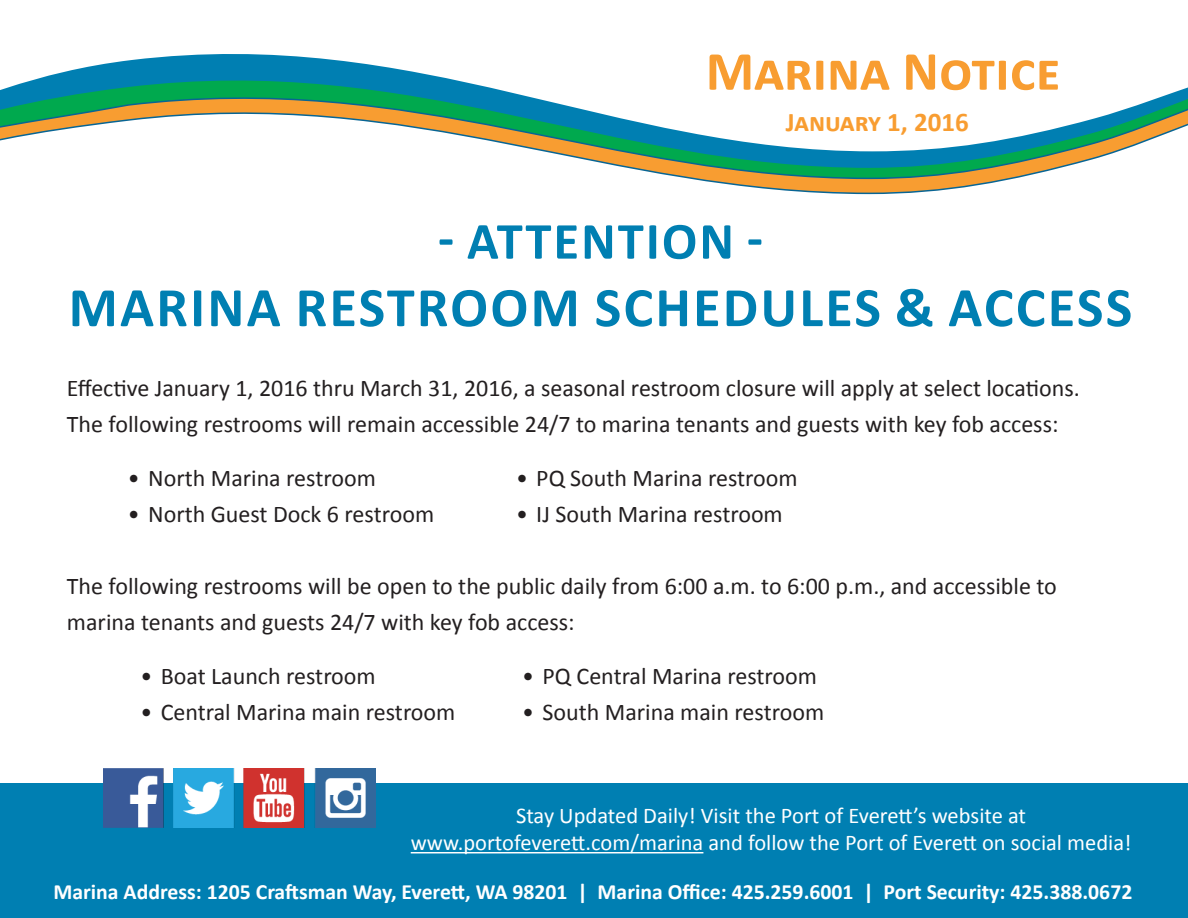
<style>
.page{position:relative;width:1188px;height:918px;background:#fff}
.page>*{position:absolute;margin:0;border:0;box-sizing:border-box;transform-origin:0 0}
.t1{font:700 56.25px "Calibri";letter-spacing:.04em;color:#007fb2}
.t2{font:700 55.5px "Calibri";color:#f89d31}
.t3{font:700 52.5px "Calibri";letter-spacing:.04em;color:#007fb2}
.t4{font:700 27px "Calibri";color:#f89d31}
.t5{font:24px/36px "Calibri";color:#231f20}
.t6{font:22.5px/27px "Calibri";color:#fff;text-align:center}
.t7{font:700 21.75px "Calibri";color:#fff}
</style>
<div class="page">
<div style="left:0;top:783px;width:1188px;height:135px;background:#007fb2"></div>
<svg style="left:73px;top:54px;width:330px;height:16px;fill:#007fb2"></svg>
<svg style="left:0;top:70px;width:1188px;height:125px"></svg>
<hr style="left:411px;top:852px;width:292px;height:1px;background:#fff">
<img style="left:104px;top:769px;width:271px;height:59px">
<p class="t2" style="left:706px;top:36px;width:356px">Marina Notice</p>
<p class="t4" style="left:786px;top:105px;width:184px">January 1, 2016</p>
<p class="t3" style="left:438px;top:208px;width:326px">- ATTENTION -</p>
<p class="t1" style="left:69px;top:272px;width:1065px">MARINA RESTROOM SCHEDULES &amp; ACCESS</p>
<p class="t5" style="left:67px;top:370px;width:1014px">Effective January 1, 2016 thru March 31, 2016, a seasonal restroom closure will apply at select locations.<br>The following restrooms will remain accessible 24/7 to marina tenants and guests with key fob access:</p>
<p class="t5" style="left:128px;top:460px;width:249px">• North Marina restroom</p>
<p class="t5" style="left:128px;top:496px;width:308px">• North Guest Dock 6 restroom</p>
<p class="t5" style="left:516px;top:460px;width:283px">• PQ South Marina restroom</p>
<p class="t5" style="left:516px;top:496px;width:268px">• IJ South Marina restroom</p>
<p class="t5" style="left:67px;top:568px;width:991px">The following restrooms will be open to the public daily from 6:00 a.m. to 6:00 p.m., and accessible to marina tenants and guests 24/7 with key fob access:</p>
<p class="t5" style="left:141px;top:658px;width:237px">• Boat Launch restroom</p>
<p class="t5" style="left:141px;top:694px;width:316px">• Central Marina main restroom</p>
<p class="t5" style="left:522px;top:658px;width:296px">• PQ Central Marina restroom</p>
<p class="t5" style="left:522px;top:694px;width:303px">• South Marina main restroom</p>
<p class="t6" style="left:411px;top:802px;width:722px">Stay Updated Daily! Visit the Port of Everett’s website at www.portofeverett.com/marina and follow the Port of Everett on social media!</p>
<p class="t7" style="left:53px;top:878px;width:1080px">Marina Address: 1205 Craftsman Way, Everett, WA 98201 | Marina Office: 425.259.6001 | Port Security: 425.388.0672</p>
</div>
